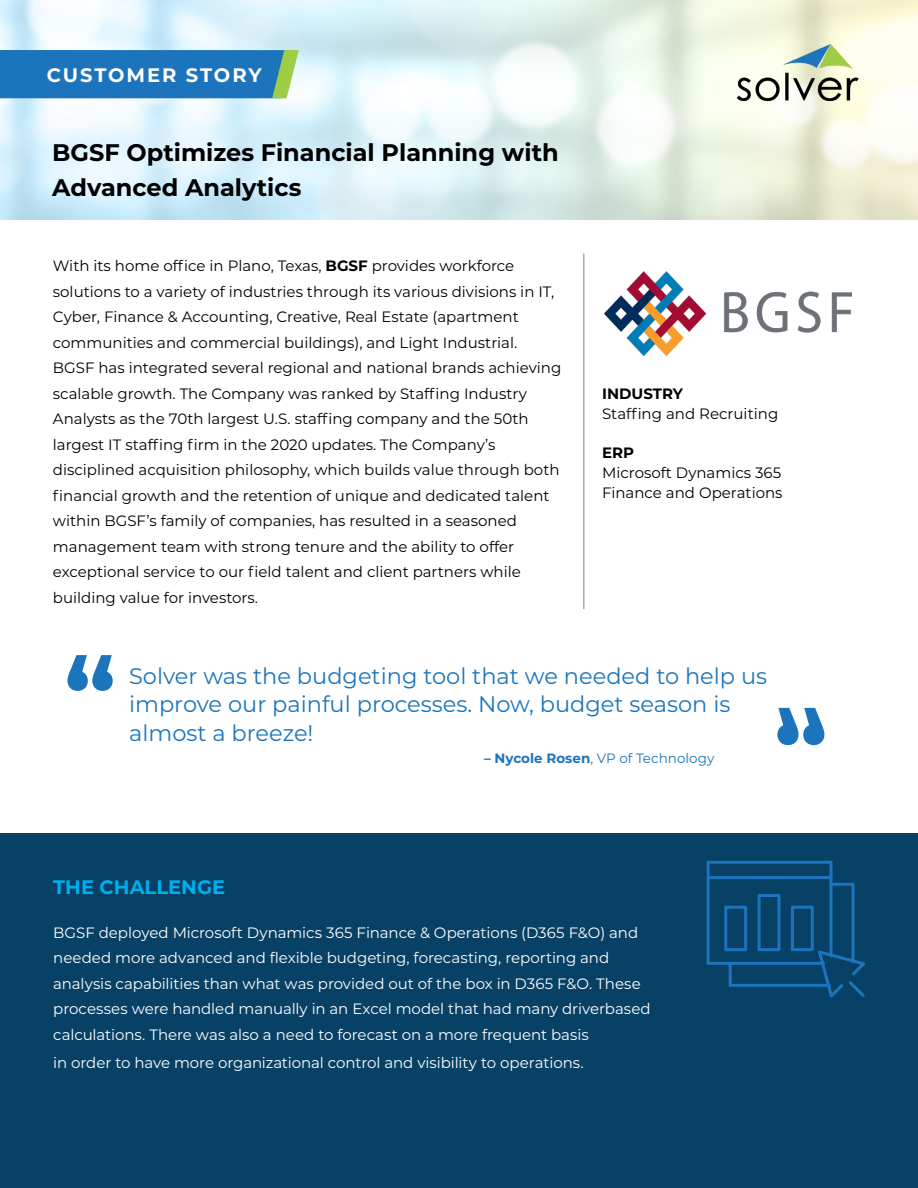
<style>
.page{position:relative;width:918px;height:1188px;background:#fff}
.page>*{position:absolute;margin:0;border:0;box-sizing:border-box;transform-origin:0 0}
.t1{font:700 24px/34.8px "Montserrat";color:#000}
.t2{font:22.5px/28.5px "Montserrat";color:#1c75bc}
.t3{font:700 19.5px "Montserrat";letter-spacing:.095em;color:#fff}
.t4{font:700 19.5px "Montserrat";color:#00aeef}
.t5{font:15px/25.5px "Montserrat";color:#000}
.t6{font:15px/25.5px "Montserrat";letter-spacing:-.005em;color:#fff}
.t7{font:700 15px "Montserrat";color:#000}
.t8{font:13.5px "Montserrat";letter-spacing:.005em;color:#1c75bc}
.s1{font-weight:700}
</style>
<div class="page">
<img style="left:604px;top:272px;width:247px;height:83px">
<div style="left:0;top:834px;width:918px;height:354px;background:#084166"></div>
<hr style="left:583px;top:254px;width:2px;height:355px;background:#a7aaab">
<img style="left:728px;top:42px;width:145px;height:65px">
<svg style="left:706px;top:860px;width:159px;height:138px"></svg>
<svg style="left:0;top:50px;width:299px;height:48px;background:#267cb7"></svg>
<svg style="left:68px;top:655px;width:45px;height:36px"></svg>
<svg style="left:777px;top:708px;width:47px;height:37px"></svg>
<h3 class="t3" style="left:47px;top:61px;width:216px">CUSTOMER STORY</h3>
<h1 class="t1" style="left:52px;top:134px;width:508px">BGSF Optimizes Financial Planning with<br>Advanced Analytics</h1>
<p class="t5" style="left:53px;top:252px;width:510px">With its home office in Plano, Texas, <span class="s1">BGSF</span> provides workforce solutions to a variety of industries through its various divisions in IT, Cyber, Finance &amp; Accounting, Creative, Real Estate (apartment communities and commercial buildings), and Light Industrial.<br>BGSF has integrated several regional and national brands achieving scalable growth. The Company was ranked by Staffing Industry Analysts as the 70th largest U.S. staffing company and the 50th largest IT staffing firm in the 2020 updates. The Company’s disciplined acquisition philosophy, which builds value through both financial growth and the retention of unique and dedicated talent within BGSF’s family of companies, has resulted in a seasoned management team with strong tenure and the ability to offer exceptional service to our field talent and client partners while building value for investors.</p>
<p class="t7" style="left:602px;top:383px;width:82px">INDUSTRY</p>
<p class="t5" style="left:602px;top:400px;width:178px">Staffing and Recruiting</p>
<p class="t7" style="left:602px;top:442px;width:34px">ERP</p>
<p class="t5" style="left:602px;top:462px;width:182px;line-height:19.8px">Microsoft Dynamics 365<br>Finance and Operations</p>
<h2 class="t2" style="left:129px;top:661px;width:640px">Solver was the budgeting tool that we needed to help us improve our painful processes. Now, budget season is almost a breeze!</h2>
<p class="t8" style="left:484px;top:749px;width:232px"><span class="s1">– Nycole Rosen</span>, VP of Technology</p>
<h3 class="t4" style="left:53px;top:873px;width:173px">THE CHALLENGE</h3>
<p class="t6" style="left:53px;top:919px;width:599px">BGSF deployed Microsoft Dynamics 365 Finance &amp; Operations (D365 F&amp;O) and needed more advanced and flexible budgeting, forecasting, reporting and analysis capabilities than what was provided out of the box in D365 F&amp;O. These processes were handled manually in an Excel model that had many driverbased calculations. There was also a need to forecast on a more frequent basis</p>
<p class="t6" style="left:53px;top:1050px;width:532px">in order to have more organizational control and visibility to operations.</p>
</div>
